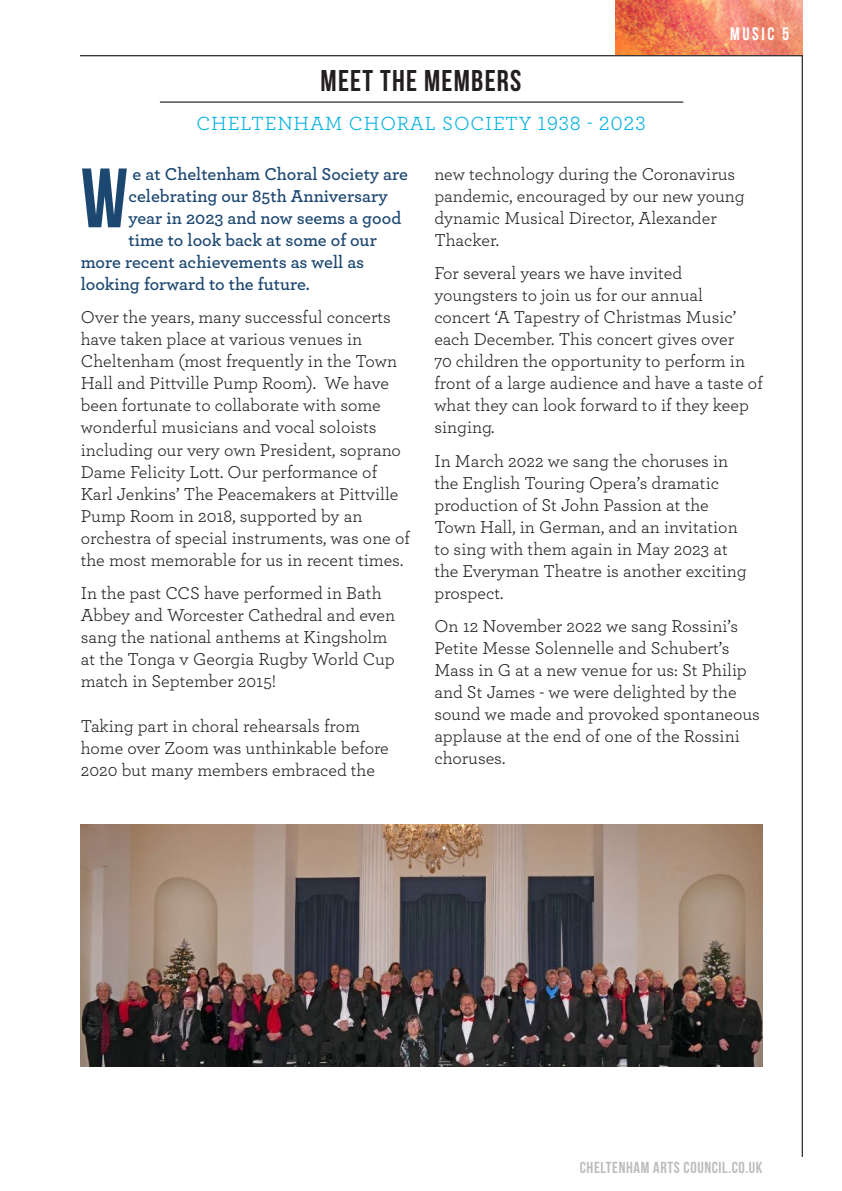
<style>
.page{position:relative;width:842px;height:1191px;background:#fff}
.page>*{position:absolute;margin:0;border:0;box-sizing:border-box;transform-origin:0 0}
.t1{font:84px "Bebas Neue";color:#1c4771}
.t2{font:30px "Bebas Neue";letter-spacing:.04em;color:#231f20}
.t3{font:20px "Archer";letter-spacing:.04em;color:#00b1e1}
.t4{font:18px/22px "Archer";color:#231f20}
.t5{font:600 18px "Archer";color:#1c4771}
.t6{font:18px "Bebas Neue";letter-spacing:.14em;color:#fff}
.t7{font:16px "Bebas Neue";letter-spacing:.04em;color:#bcbdc0}
</style>
<div class="page">
<img style="left:615px;top:0;width:187px;height:55px">
<hr style="left:80px;top:55px;width:723px;height:1px;background:#231f20">
<hr style="left:802px;top:55px;width:1px;height:1102px;background:#231f20">
<hr style="left:160px;top:101px;width:523px;height:2px;background:#231f20">
<img style="left:81px;top:824px;width:682px;height:242px">
<p class="t6" style="left:730px;top:23px;width:61px">MUSIC 5</p>
<h2 class="t2" style="left:321px;top:64px;width:202px">MEET THE MEMBERS</h2>
<p class="t3" style="left:196px;top:109px;width:451px">CHELTENHAM CHORAL SOCIETY 1938 - 2023</p>
<p class="t5" style="left:133px;top:161px;width:277px">e at Cheltenham Choral Society are</p>
<p class="t5" style="left:129px;top:183px;width:261px">celebrating our 85th Anniversary</p>
<p class="t5" style="left:129px;top:205px;width:274px">year in 2023 and now seems a good</p>
<p class="t5" style="left:129px;top:227px;width:250px">time to look back at some of our</p>
<p class="t5" style="left:81px;top:249px;width:285px">more recent achievements as well as</p>
<p class="t5" style="left:81px;top:271px;width:231px">looking forward to the future.</p>
<p class="t4" style="left:81px;top:306px;width:331px">Over the years, many successful concerts have taken place at various venues in Cheltenham (most frequently in the Town Hall and Pittville Pump Room). We have been fortunate to collaborate with some wonderful musicians and vocal soloists including our very own President, soprano Dame Felicity Lott. Our performance of Karl Jenkins’ The Peacemakers at Pittville Pump Room in 2018, supported by an orchestra of special instruments, was one of the most memorable for us in recent times.</p>
<p class="t4" style="left:81px;top:581px;width:316px">In the past CCS have performed in Bath Abbey and Worcester Cathedral and even sang the national anthems at Kingsholm at the Tonga v Georgia Rugby World Cup match in September 2015!</p>
<p class="t4" style="left:81px;top:713px;width:310px">Taking part in choral rehearsals from home over Zoom was unthinkable before<br>2020 but many members embraced the</p>
<p class="t4" style="left:434px;top:162px;width:312px">new technology during the Coronavirus pandemic, encouraged by our new young dynamic Musical Director, Alexander<br>Thacker.</p>
<p class="t4" style="left:434px;top:261px;width:330px">For several years we have invited youngsters to join us for our annual concert ‘A Tapestry of Christmas Music’ each December. This concert gives over<br>70 children the opportunity to perform in front of a large audience and have a taste of what they can look forward to if they keep singing.</p>
<p class="t4" style="left:434px;top:449px;width:314px">In March 2022 we sang the choruses in the English Touring Opera’s dramatic production of St John Passion at the Town Hall, in German, and an invitation to sing with them again in May 2023 at the Everyman Theatre is another exciting prospect.</p>
<p class="t4" style="left:434px;top:614px;width:327px">On 12 November 2022 we sang Rossini’s Petite Messe Solennelle and Schubert’s Mass in G at a new venue for us: St Philip and St James - we were delighted by the sound we made and provoked spontaneous applause at the end of one of the Rossini choruses.</p>
<h1 class="t1" style="left:81px;top:152px;width:49px">W</h1>
<p class="t7" style="left:580px;top:1158px;width:184px">CHELTENHAM ARTS COUNCIL.CO.UK</p>
</div>
